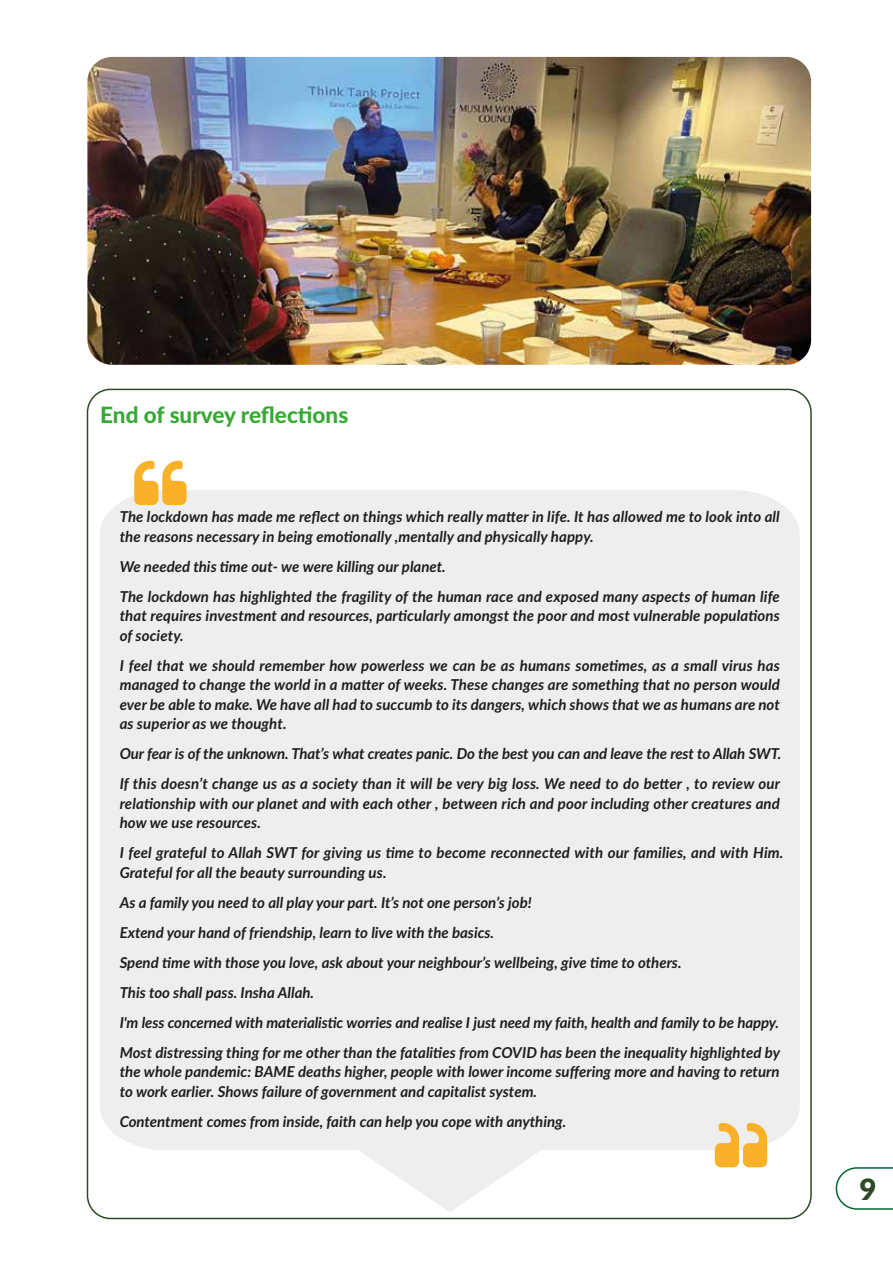
<style>
.page{position:relative;width:893px;height:1263px;background:#fff}
.page>*{position:absolute;margin:0;border:0;box-sizing:border-box;transform-origin:0 0}
.t1{font:900 29.4px "Lato";color:#2e4924}
.t2{font:800 22.5px "Lato";color:#38a836}
.t3{font:italic 700 15px/19.5px "Lato";color:#1d1e1c}
</style>
<div class="page">
<svg style="left:100px;top:490px;width:700px;height:722px;background:#efefef"></svg>
<svg style="left:836px;top:1167px;width:57px;height:43px"></svg>
<img style="left:87px;top:57px;width:724px;height:308px">
<svg style="left:134px;top:460px;width:53px;height:45px"></svg>
<svg style="left:715px;top:1122px;width:52px;height:45px;background:#f5c66c"></svg>
<h2 class="t2" style="left:100px;top:398px;width:250px">End of survey reflections</h2>
<p class="t3" style="left:120px;top:506px;width:662px">The lockdown has made me reflect on things which really matter in life. It has allowed me to look into all the reasons necessary in being emotionally ,mentally and physically happy.</p>
<p class="t3" style="left:120px;top:551px;width:662px;line-height:30px">We needed this time out- we were killing our planet.<br>The lockdown has highlighted the fragility of the human race and exposed many aspects of human life</p>
<p class="t3" style="left:120px;top:605px;width:662px">that requires investment and resources, particularly amongst the poor and most vulnerable populations of society.</p>
<p class="t3" style="left:120px;top:655px;width:662px;text-align:justify">I feel that we should remember how powerless we can be as humans sometimes, as a small virus has managed to change the world in a matter of weeks. These changes are something that no person would ever be able to make. We have all had to succumb to its dangers, which shows that we as humans are not as superior as we thought.</p>
<p class="t3" style="left:120px;top:738px;width:663px;line-height:30px">Our fear is of the unknown. That’s what creates panic. Do the best you can and leave the rest to Allah SWT.<br>If this doesn’t change us as a society than it will be very big loss. We need to do better , to review our</p>
<p class="t3" style="left:120px;top:793px;width:662px">relationship with our planet and with each other , between rich and poor including other creatures and how we use resources.</p>
<p class="t3" style="left:120px;top:842px;width:665px">I feel grateful to Allah SWT for giving us time to become reconnected with our families, and with Him.<br>Grateful for all the beauty surrounding us.</p>
<p class="t3" style="left:120px;top:887px;width:662px;line-height:30px">As a family you need to all play your part. It’s not one person’s job!<br>Extend your hand of friendship, learn to live with the basics.<br>Spend time with those you love, ask about your neighbour’s wellbeing, give time to others.<br>This too shall pass. Insha Allah.<br>I'm less concerned with materialistic worries and realise I just need my faith, health and family to be happy.<br>Most distressing thing for me other than the fatalities from COVID has been the inequality highlighted by</p>
<p class="t3" style="left:120px;top:1061px;width:662px">the whole pandemic: BAME deaths higher, people with lower income suffering more and having to return to work earlier. Shows failure of government and capitalist system.</p>
<p class="t3" style="left:120px;top:1111px;width:448px">Contentment comes from inside, faith can help you cope with anything.</p>
<h1 class="t1" style="left:860px;top:1167px;width:19px">9</h1>
</div>
